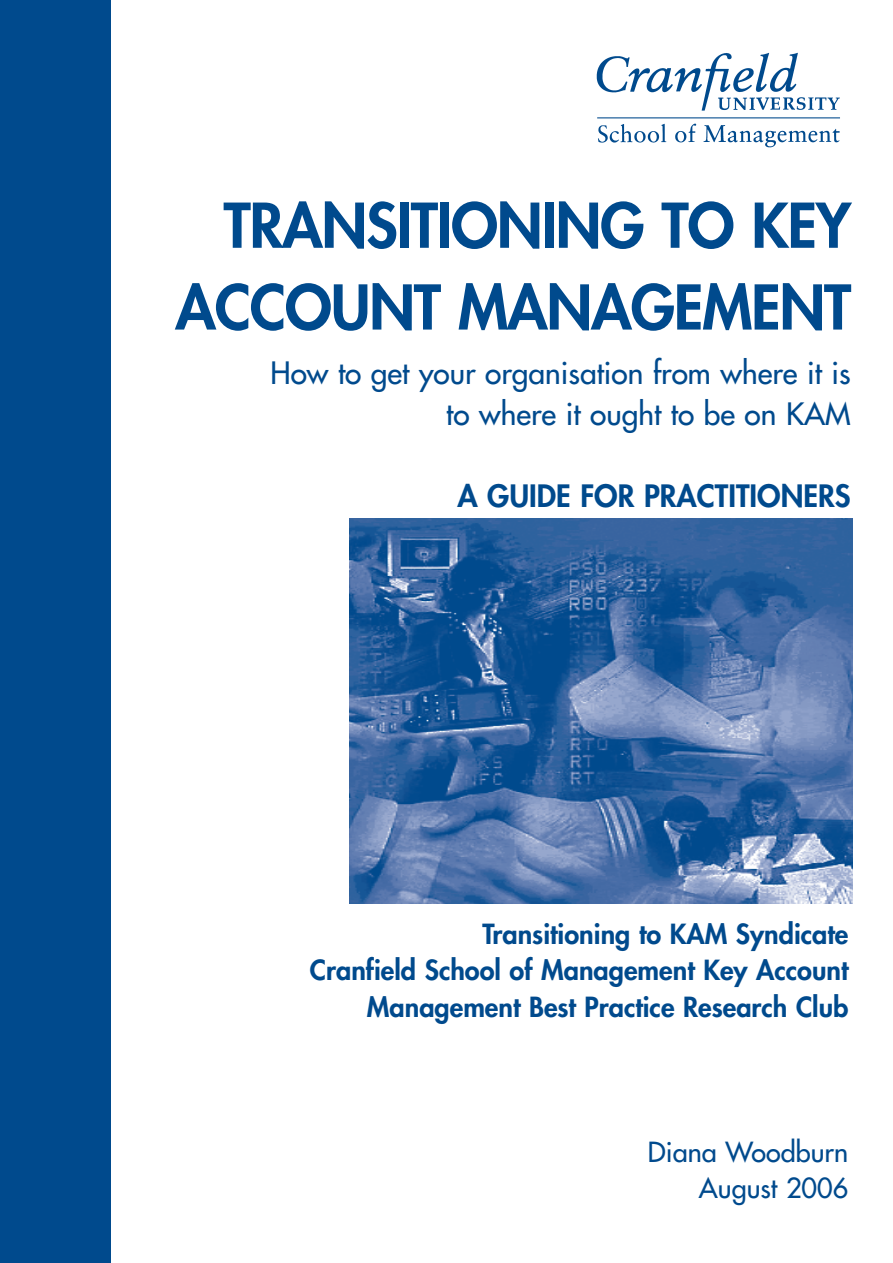
<style>
.page{position:relative;width:893px;height:1263px;background:#fff}
.page>*{position:absolute;margin:0;border:0;box-sizing:border-box;transform-origin:0 0}
.t1{font:800 60px/81.8px "Futura";letter-spacing:-.02em;color:#004a8d;text-align:right}
.t2{font:30px/41px "Futura";color:#004a8d;text-align:right}
.t3{font:800 30px "Futura";color:#004a8d}
.t4{font:800 27px/36.8px "Futura";color:#004a8d;text-align:right}
.t5{font:27px/36px "Futura";color:#004a8d;text-align:right}
</style>
<div class="page">
<img style="left:350px;top:519px;width:502px;height:384px">
<img style="left:596px;top:52px;width:244px;height:96px">
<div style="left:0;top:0;width:111px;height:1263px;background:#004a8d"></div>
<h1 class="t1" style="left:175px;top:189px;width:677px">TRANSITIONING TO KEY<br>ACCOUNT MANAGEMENT</h1>
<p class="t2" style="left:270px;top:355px;width:581px">How to get your organisation from where it is to where it ought to be on KAM</p>
<p class="t3" style="left:457px;top:481px;width:395px">A GUIDE FOR PRACTITIONERS</p>
<p class="t4" style="left:310px;top:917px;width:540px">Transitioning to KAM Syndicate<br>Cranfield School of Management Key Account<br>Management Best Practice Research Club</p>
<p class="t5" style="left:648px;top:1136px;width:202px">Diana Woodburn<br>August 2006</p>
</div>
